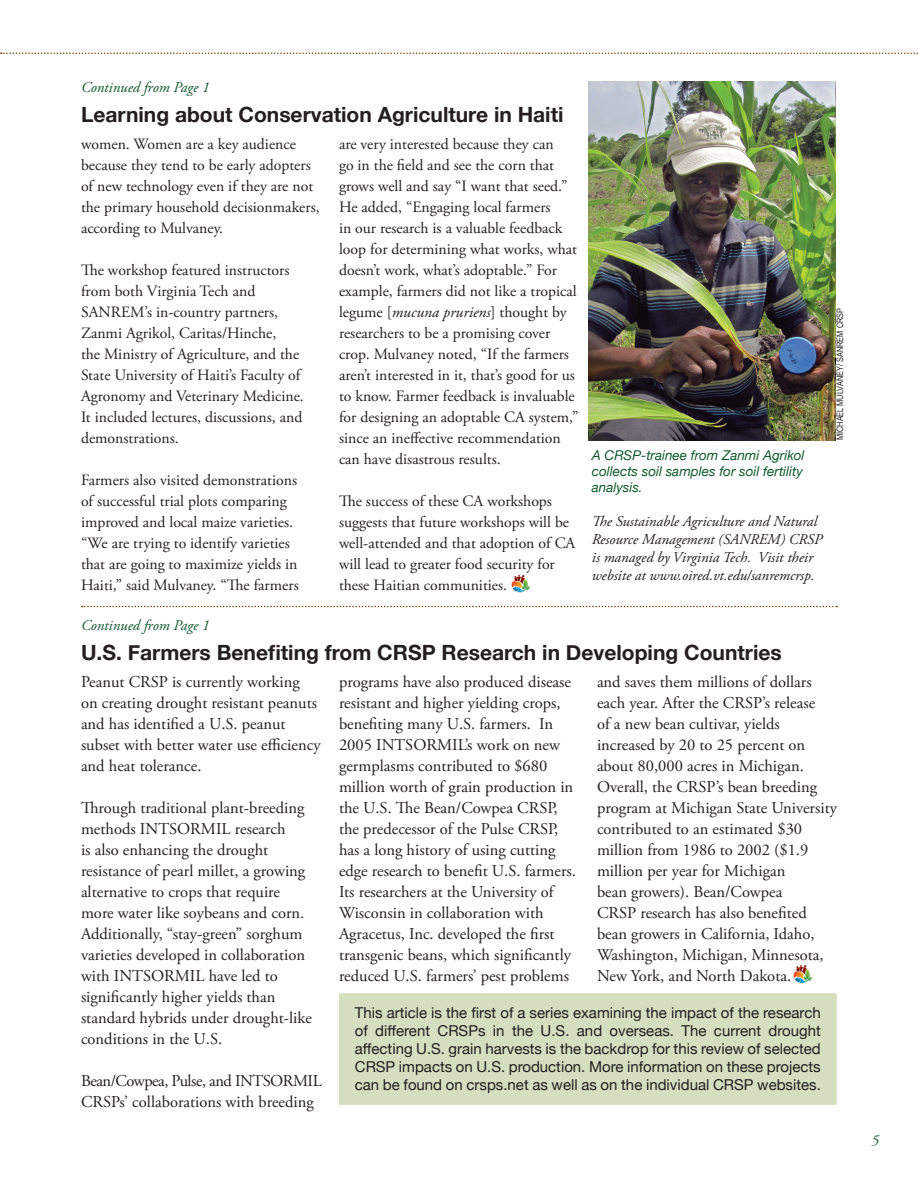
<style>
.page{position:relative;width:918px;height:1188px;background:#fff}
.page>*{position:absolute;margin:0;border:0;box-sizing:border-box;transform-origin:0 0}
.Headline{font:700 21px "Helvetica Neue";color:#231f20}
.Text{font:16.5px/21px "Adobe Garamond Pro";color:#231f20}
.Text-2{font:15.75px/21px "Adobe Garamond Pro";color:#231f20}
.Box{font:15px/18px "Helvetica Neue";color:#231f20;text-align:justify}
.More_info{font:italic 15px/18px "Adobe Garamond Pro";color:#231f20}
.Text_italics{font:italic 15px "Adobe Garamond Pro";color:#0f582d}
.t1{font:italic 13.5px/16.2px "Helvetica Neue";color:#0f582d;text-align:justify}
.Photographer{font:9px "Arial Narrow";color:#231f20}
.s1{font-style:italic}
</style>
<div class="page">
<svg style="left:1px;top:52px;width:917px;height:2px"></svg>
<div style="left:339px;top:993px;width:498px;height:112px;background:#d5dec0;border:2px solid #d5dec0"></div>
<svg style="left:82px;top:606px;width:755px;height:1px"></svg>
<img style="left:588px;top:81px;width:247px;height:359px">
<img style="left:511px;top:574px;width:19px;height:19px">
<img style="left:793px;top:965px;width:19px;height:19px">
<p class="Text_italics" style="left:81px;top:78px;width:130px">Continued from Page 1</p>
<p class="Headline" style="left:81px;top:96px;width:484px">Learning about Conservation Agriculture in Haiti</p>
<p class="Text-2" style="left:81px;top:134px;width:240px">women. Women are a key audience because they tend to be early adopters of new technology even if they are not the primary household decisionmakers, according to Mulvaney.</p>
<p class="Text-2" style="left:81px;top:260px;width:224px">The workshop featured instructors from both Virginia Tech and<br>SANREM’s in-country partners,<br>Zanmi Agrikol, Caritas/Hinche,<br>the Ministry of Agriculture, and the<br>State University of Haiti’s Faculty of<br>Agronomy and Veterinary Medicine.<br>It included lectures, discussions, and demonstrations.</p>
<p class="Text-2" style="left:81px;top:470px;width:219px">Farmers also visited demonstrations of successful trial plots comparing improved and local maize varieties. “We are trying to identify varieties that are going to maximize yields in Haiti,” said Mulvaney. “The farmers</p>
<p class="Text-2" style="left:339px;top:134px;width:241px">are very interested because they can<br>go in the field and see the corn that grows well and say “I want that seed.” He added, “Engaging local farmers<br>in our research is a valuable feedback loop for determining what works, what doesn’t work, what’s adoptable.” For example, farmers did not like a tropical legume [<span class="s1">mucuna pruriens</span>] thought by researchers to be a promising cover crop. Mulvaney noted, “If the farmers aren’t interested in it, that’s good for us to know. Farmer feedback is invaluable for designing an adoptable CA system,” since an ineffective recommendation can have disastrous results.</p>
<p class="Text-2" style="left:339px;top:491px;width:238px">The success of these CA workshops suggests that future workshops will be well-attended and that adoption of CA will lead to greater food security for these Haitian communities.</p>
<p class="t1" style="left:592px;top:446px;width:214px">A CRSP-trainee from Zanmi Agrikol collects soil samples for soil fertility analysis.</p>
<p class="More_info" style="left:592px;top:513px;width:232px">The Sustainable Agriculture and Natural Resource Management (SANREM) CRSP is managed by Virginia Tech. Visit their website at www.oired.vt.edu/sanremcrsp.</p>
<p class="Photographer" style="left:833px;top:440px;width:134px;rotate:-90deg">MICHAEL MULVANEY/ SANREM CRSP</p>
<p class="Text_italics" style="left:81px;top:616px;width:130px">Continued from Page 1</p>
<p class="Headline" style="left:81px;top:633px;width:702px">U.S. Farmers Benefiting from CRSP Research in Developing Countries</p>
<p class="Text" style="left:339px;top:672px;width:239px">programs have also produced disease resistant and higher yielding crops, benefiting many U.S. farmers. In 2005 INTSORMIL’s work on new germplasms contributed to $680 million worth of grain production in the U.S. The Bean/Cowpea CRSP, the predecessor of the Pulse CRSP, has a long history of using cutting edge research to benefit U.S. farmers.<br>Its researchers at the University of Wisconsin in collaboration with Agracetus, Inc. developed the first transgenic beans, which significantly reduced U.S. farmers’ pest problems</p>
<p class="Text" style="left:597px;top:672px;width:241px">and saves them millions of dollars each year. After the CRSP’s release<br>of a new bean cultivar, yields increased by 20 to 25 percent on about 80,000 acres in Michigan.<br>Overall, the CRSP’s bean breeding program at Michigan State University contributed to an estimated $30 million from 1986 to 2002 ($1.9 million per year for Michigan<br>bean growers). Bean/Cowpea<br>CRSP research has also benefited bean growers in California, Idaho,<br>Washington, Michigan, Minnesota,<br>New York, and North Dakota.</p>
<p class="Box" style="left:355px;top:1003px;width:468px">This article is the first of a series examining the impact of the research of different CRSPs in the U.S. and overseas. The current drought affecting U.S. grain harvests is the backdrop for this review of selected CRSP impacts on U.S. production. More information on these projects can be found on crsps.net as well as on the individual CRSP websites.</p>
<p class="Text" style="left:81px;top:672px;width:241px">Peanut CRSP is currently working on creating drought resistant peanuts and has identified a U.S. peanut subset with better water use efficiency and heat tolerance.</p>
<p class="Text" style="left:81px;top:798px;width:232px">Through traditional plant-breeding methods INTSORMIL research<br>is also enhancing the drought resistance of pearl millet, a growing alternative to crops that require more water like soybeans and corn.<br>Additionally, “stay-green” sorghum varieties developed in collaboration with INTSORMIL have led to significantly higher yields than standard hybrids under drought-like conditions in the U.S.</p>
<p class="Text" style="left:81px;top:1071px;width:242px">Bean/Cowpea, Pulse, and INTSORMIL<br>CRSPs’ collaborations with breeding</p>
<p class="Text_italics" style="left:872px;top:1131px;width:9px">5</p>
</div>
